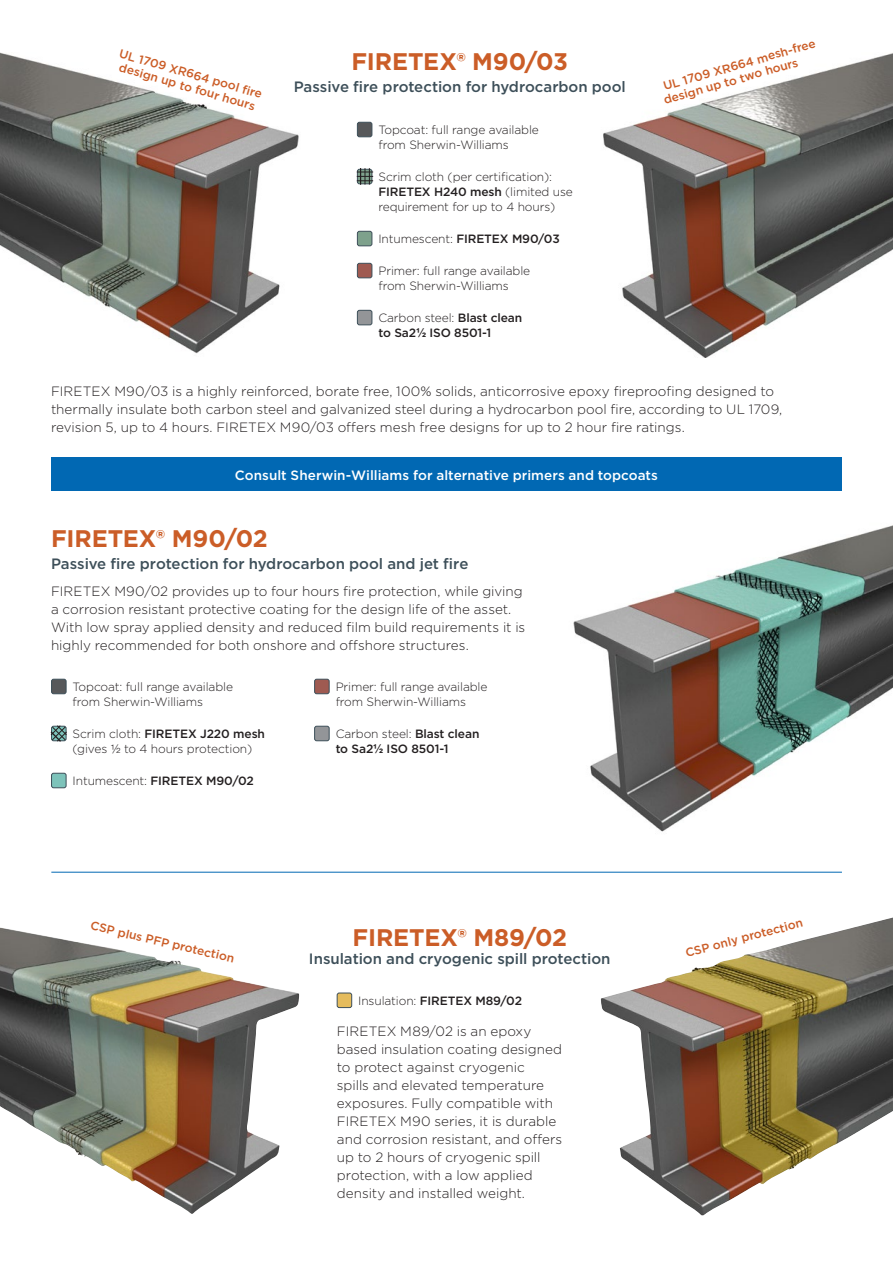
<style>
.page{position:relative;width:893px;height:1263px;background:#fff}
.page>*{position:absolute;margin:0;border:0;box-sizing:border-box;transform-origin:0 0}
.t1{font:700 24px "Gotham";letter-spacing:-.005em;color:#cb5d27}
.t2{font:500 15px "Gotham";letter-spacing:-.005em;color:#3d4f59}
.t3{font:300 13.5px/18px "Gotham";color:#231f20}
.t4{font:500 13.5px "Gotham";color:#fff}
.para_intro_text{font:300 12px/15px "Gotham";letter-spacing:-.01em;color:#231f20}
.para_intro_text-2{font:500 12px/15px "Gotham";letter-spacing:-.01em;color:#231f20}
.para_intro_text-3{font:500 12px/13.5px "Gotham";color:#cb5d27}
.s1{font-weight:500}
.s2{font-weight:300}
.s3{font-family:"Arial";font-weight:700}
.s4{font-family:"Helvetica Neue LT Pro"}
</style>
<div class="page">
<img style="left:573px;top:525px;width:320px;height:307px">
<img style="left:0;top:53px;width:299px;height:301px">
<img style="left:601px;top:917px;width:292px;height:298px">
<img style="left:0;top:927px;width:299px;height:287px">
<img style="left:603px;top:53px;width:290px;height:305px">
<div style="left:51px;top:457px;width:791px;height:34px;background:#0168b3"></div>
<div style="left:357px;top:122px;width:15px;height:15px;background:#57585a;border-radius:2px"></div>
<div style="left:357px;top:122px;width:15px;height:15px;border:1px solid #3d4f59;border-radius:2px"></div>
<div style="left:357px;top:231px;width:15px;height:15px;background:#7ea18c;border-radius:2px"></div>
<div style="left:357px;top:231px;width:15px;height:15px;border:1px solid #3d4f59;border-radius:2px"></div>
<div style="left:357px;top:263px;width:15px;height:15px;background:#9f5a51;border-radius:2px"></div>
<div style="left:357px;top:263px;width:15px;height:15px;border:1px solid #3d4f59;border-radius:2px"></div>
<div style="left:357px;top:310px;width:15px;height:15px;background:#939598;border-radius:2px"></div>
<div style="left:357px;top:310px;width:15px;height:15px;border:1px solid #3d4f59;border-radius:2px"></div>
<div style="left:337px;top:993px;width:15px;height:14px;background:#e5bc5d;border-radius:2px"></div>
<div style="left:337px;top:993px;width:15px;height:15px;border:1px solid #3d4f59;border-radius:2px"></div>
<div style="left:52px;top:679px;width:14px;height:15px;background:#57585a;border-radius:2px"></div>
<div style="left:51px;top:679px;width:15px;height:15px;border:1px solid #3d4f59;border-radius:2px"></div>
<div style="left:52px;top:773px;width:14px;height:15px;background:#7dc3ba;border-radius:2px"></div>
<div style="left:51px;top:773px;width:15px;height:15px;border:1px solid #3d4f59;border-radius:2px"></div>
<div style="left:315px;top:679px;width:14px;height:15px;background:#9f5a51;border-radius:2px"></div>
<div style="left:314px;top:679px;width:15px;height:15px;border:1px solid #3d4f59;border-radius:2px"></div>
<div style="left:315px;top:726px;width:14px;height:15px;background:#939598;border-radius:2px"></div>
<div style="left:314px;top:726px;width:15px;height:15px;border:1px solid #3d4f59;border-radius:2px"></div>
<svg style="left:357px;top:168px;width:16px;height:17px"></svg>
<svg style="left:50px;top:725px;width:17px;height:17px"></svg>
<hr style="left:51px;top:872px;width:791px;height:1px;background:#0168b3">
<p class="para_intro_text-3" style="left:122px;top:47px;width:149px;rotate:16deg">UL 1709 XR664 pool fi re design up to four hours</p>
<p class="t1" style="left:351px;top:46px;width:218px">FIRETEX® M90/03</p>
<p class="t2" style="left:294px;top:77px;width:334px">Passive fire protection for hydrocarbon pool</p>
<p class="para_intro_text" style="left:378px;top:122px;width:162px">Topcoat: full range available from Sherwin-Williams</p>
<p class="para_intro_text" style="left:378px;top:169px;width:196px">Scrim cloth (per certification):<br><span class="s1">FIRETEX H240 mesh</span> (limited use requirement for up to 4 hours)</p>
<p class="para_intro_text-2" style="left:378px;top:231px;width:183px"><span class="s2">Intumescent:</span> FIRETEX M90/03</p>
<p class="para_intro_text" style="left:378px;top:263px;width:153px">Primer: full range available from Sherwin-Williams</p>
<p class="para_intro_text-2" style="left:378px;top:310px;width:145px"><span class="s2">Carbon steel:</span> Blast clean to Sa2<span class="s3">½</span> ISO 8501-1</p>
<p class="para_intro_text-3" style="left:658px;top:81px;width:163px;text-indent:4px;rotate:-16deg">UL 1709 XR664 mesh-free design up to two hours</p>
<p class="t3" style="left:51px;top:381px;width:733px">FIRETEX M90/03 is a highly reinforced, borate free, 100% solids, anticorrosive epoxy fireproofing designed to thermally insulate both carbon steel and galvanized steel during a hydrocarbon pool fire, according to UL 1709, revision 5, up to 4 hours. FIRETEX M90/03 offers mesh free designs for up to 2 hour fire ratings.</p>
<p class="t4" style="left:235px;top:466px;width:425px">Consult Sherwin-Williams for alternative primers and topcoats</p>
<p class="t1" style="left:51px;top:522px;width:218px">FIRETEX® M90/02</p>
<p class="t2" style="left:51px;top:554px;width:419px">Passive fire protection for hydrocarbon pool and jet fire</p>
<p class="t3" style="left:51px;top:581px;width:476px">FIRETEX M90/02 provides up to four hours fire protection, while giving a corrosion resistant protective coating for the design life of the asset.<br>With low spray applied density and reduced film build requirements it is highly recommended for both onshore and offshore structures.</p>
<p class="para_intro_text" style="left:73px;top:679px;width:162px">Topcoat: full range available from Sherwin-Williams</p>
<p class="para_intro_text" style="left:73px;top:726px;width:194px">Scrim cloth: <span class="s1">FIRETEX J220 mesh </span>(gives <span class="s4">½</span> to 4 hours protection)</p>
<p class="para_intro_text-2" style="left:73px;top:773px;width:183px"><span class="s2">Intumescent:</span> FIRETEX M90/02</p>
<p class="para_intro_text" style="left:336px;top:679px;width:153px">Primer: full range available from Sherwin-Williams</p>
<p class="para_intro_text-2" style="left:336px;top:726px;width:145px"><span class="s2">Carbon steel:</span> Blast clean to Sa2<span class="s3">½</span> ISO 8501-1</p>
<p class="para_intro_text-3" style="left:92px;top:918px;width:149px;rotate:13deg">CSP plus PFP protection</p>
<p class="t1" style="left:353px;top:922px;width:216px">FIRETEX® M89/02</p>
<p class="t2" style="left:309px;top:949px;width:303px">Insulation and cryogenic spill protection</p>
<p class="para_intro_text-2" style="left:358px;top:993px;width:165px"><span class="s2">Insulation:</span> FIRETEX M89/02</p>
<p class="t3" style="left:337px;top:1021px;width:227px">FIRETEX M89/02 is an epoxy based insulation coating designed to protect against cryogenic<br>spills and elevated temperature exposures. Fully compatible with<br>FIRETEX M90 series, it is durable and corrosion resistant, and offers up to 2 hours of cryogenic spill protection, with a low applied density and installed weight.</p>
<p class="para_intro_text-3" style="left:684px;top:945px;width:122px;rotate:-14deg">CSP only protection</p>
</div>
